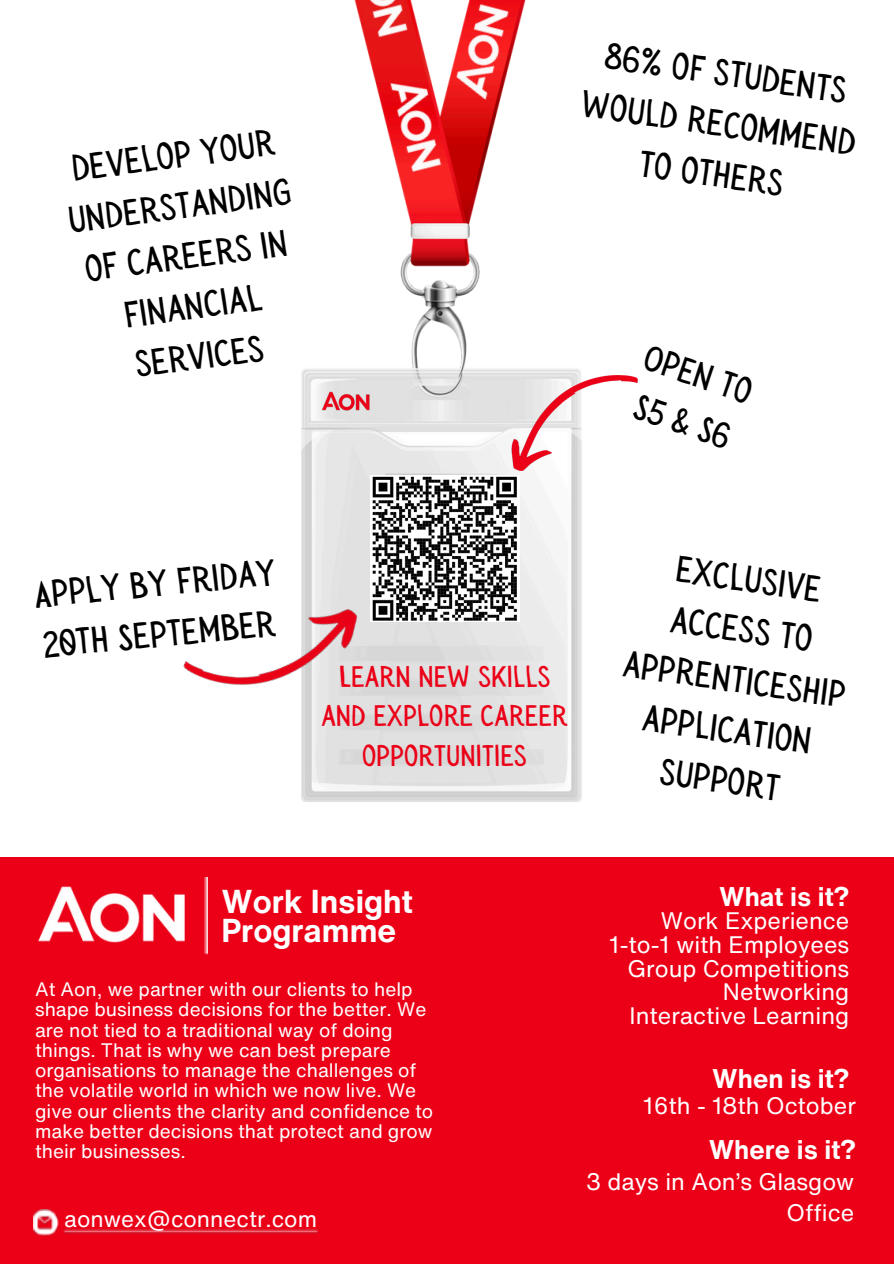
<style>
.page{position:relative;width:894px;height:1264px;background:#fff}
.page>*{position:absolute;margin:0;border:0;box-sizing:border-box;transform-origin:0 0}
.t1{font:37.35px/50.6px "Sensa Wild Fill";color:#000;text-align:center}
.t2{font:36.45px/49.5px "Sensa Wild Fill";color:#000}
.t3{font:700 32.25px/29.2px "Helvetica Now Text";color:#fff}
.t4{font:30px/39.3px "Sensa Wild Fill";color:#eb0017;text-align:center}
.t5{font:700 26.4px "Helvetica Now Text";color:#fff}
.t6{font:23.25px/23.7px "Helvetica Now Text";color:#fff;text-align:right}
.t7{font:22.5px "Helvetica Now Text";color:#fff}
.t8{font:19.05px/20.2px "Helvetica Now Text";color:#fff}
</style>
<div class="page">
<img style="left:301px;top:50px;width:280px;height:751px">
<div style="left:0;top:857px;width:893px;height:406px;background:#eb0017"></div>
<img style="left:354px;top:0;width:66px;height:50px">
<img style="left:355px;top:63px;width:122px;height:122px">
<img style="left:420px;top:0;width:122px;height:111px">
<img style="left:38px;top:886px;width:147px;height:57px">
<img style="left:204px;top:878px;width:3px;height:76px">
<img style="left:33px;top:1209px;width:26px;height:27px">
<img style="left:63px;top:1229px;width:255px;height:4px">
<img style="left:183px;top:589px;width:194px;height:129px">
<img style="left:314px;top:384px;width:62px;height:33px">
<img style="left:506px;top:370px;width:132px;height:105px">
<img style="left:370px;top:475px;width:149px;height:146px">
<h5 class="t1" style="left:59px;top:144px;width:226px;rotate:-7deg">DEVELOP YOUR<br>UNDERSTANDING<br>OF CAREERS IN<br>FINANCIAL<br>SERVICES</h5>
<h5 class="t1" style="left:592px;top:29px;width:278px;rotate:8deg">86% OF STUDENTS<br>WOULD RECOMMEND<br>TO OTHERS</h5>
<h5 class="t2" style="left:653px;top:333px;width:113px;rotate:19deg">OPEN TO<br>S5 &amp; S6</h5>
<h1 class="t1" style="left:32px;top:569px;width:243px;text-align:left;rotate:-5deg">APPLY BY FRIDAY<br>20TH SEPTEMBER</h1>
<p class="t4" style="left:321px;top:657px;width:248px">LEARN NEW SKILLS<br>AND EXPLORE CAREER<br>OPPORTUNITIES</p>
<h5 class="t1" style="left:640px;top:538px;width:226px;rotate:8deg">EXCLUSIVE<br>ACCESS TO<br>APPRENTICESHIP<br>APPLICATION<br>SUPPORT</h5>
<p class="t3" style="left:221px;top:886px;width:193px">Work Insight<br>Programme</p>
<h4 class="t8" style="left:35px;top:978px;width:399px">At Aon, we partner with our clients to help shape business decisions for the better. We are not tied to a traditional way of doing things. That is why we can best prepare organisations to manage the challenges of the volatile world in which we now live. We give our clients the clarity and confidence to make better decisions that protect and grow their businesses.</h4>
<p class="t7" style="left:64px;top:1201px;width:254px">aonwex@connectr.com</p>
<p class="t5" style="left:719px;top:876px;width:132px">What is it?</p>
<p class="t6" style="left:609px;top:908px;width:241px">Work Experience<br>1-to-1 with Employees<br>Group Competitions<br>Networking<br>Interactive Learning</p>
<h2 class="t5" style="left:712px;top:1059px;width:139px">When is it?</h2>
<h2 class="t6" style="left:643px;top:1093px;width:214px">16th - 18th October</h2>
<h2 class="t5" style="left:708px;top:1130px;width:149px">Where is it?</h2>
<p class="t6" style="left:586px;top:1165px;width:269px;line-height:31.5px">3 days in Aon’s Glasgow<br>Office</p>
</div>
